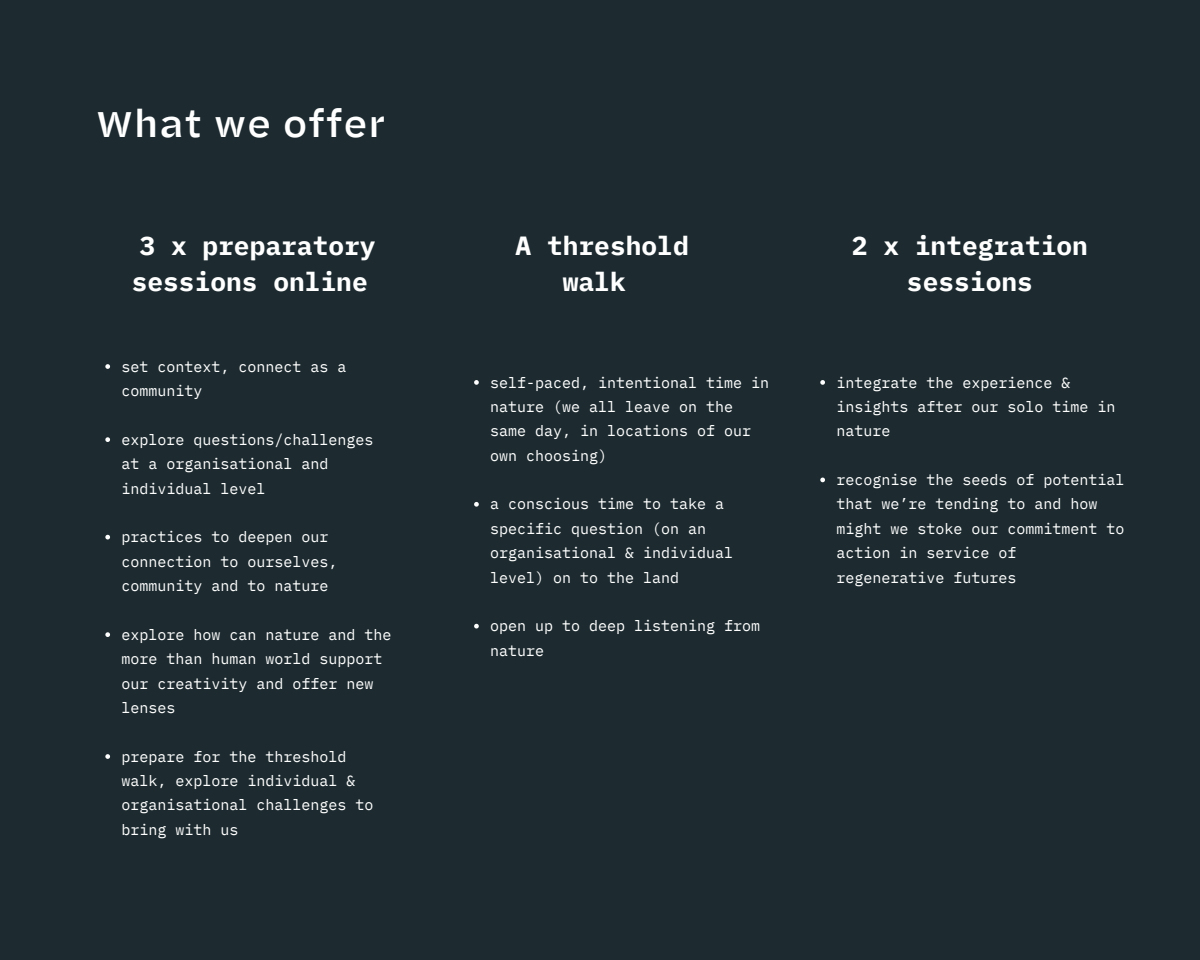
<style>
.page{position:relative;width:1200px;height:960px;background:#1d2b30}
.page>*{position:absolute;margin:0;border:0;box-sizing:border-box;transform-origin:0 0}
.t1{font:500 37.5px "Halyard Micro";color:#fff}
.t2{font:700 26.25px/36.5px "IBM Plex Mono";color:#fff;text-align:center}
.t3{font:15px/24.4px "IBM Plex Mono";color:#fff}
</style>
<div class="page">
<svg style="left:105px;top:364px;width:5px;height:5px"></svg>
<svg style="left:105px;top:437px;width:5px;height:5px"></svg>
<svg style="left:105px;top:535px;width:5px;height:4px"></svg>
<svg style="left:105px;top:632px;width:5px;height:5px"></svg>
<svg style="left:105px;top:754px;width:5px;height:5px"></svg>
<svg style="left:474px;top:380px;width:5px;height:5px"></svg>
<svg style="left:474px;top:502px;width:5px;height:5px"></svg>
<svg style="left:474px;top:624px;width:5px;height:5px"></svg>
<svg style="left:820px;top:380px;width:5px;height:5px"></svg>
<svg style="left:820px;top:478px;width:5px;height:4px"></svg>
<p class="t1" style="left:96px;top:96px;width:291px">What we offer</p>
<p class="t2" style="left:132px;top:226px;width:246px">3 x preparatory sessions online</p>
<p class="t2" style="left:563px;top:226px;width:127px;text-align:left;text-indent:-47px">A threshold walk</p>
<p class="t3" style="left:121px;top:354px;width:227px">set context, connect as a community</p>
<p class="t3" style="left:121px;top:427px;width:254px">explore questions/challenges at a organisational and individual level</p>
<p class="t3" style="left:121px;top:524px;width:218px">practices to deepen our connection to ourselves, community and to nature</p>
<p class="t3" style="left:121px;top:622px;width:272px">explore how can nature and the more than human world support our creativity and offer new lenses</p>
<p class="t3" style="left:121px;top:744px;width:254px">prepare for the threshold walk, explore individual &amp; organisational challenges to bring with us</p>
<p class="t3" style="left:490px;top:370px;width:281px">self-paced, intentional time in nature (we all leave on the same day, in locations of our own choosing)</p>
<p class="t3" style="left:490px;top:492px;width:245px">a conscious time to take a specific question (on an organisational &amp; individual level) on to the land</p>
<p class="t3" style="left:490px;top:614px;width:272px">open up to deep listening from nature</p>
<p class="t2" style="left:852px;top:226px;width:238px">2 x integration sessions</p>
<p class="t3" style="left:836px;top:370px;width:281px">integrate the experience &amp; insights after our solo time in nature</p>
<p class="t3" style="left:836px;top:467px;width:290px">recognise the seeds of potential that we’re tending to and how might we stoke our commitment to action in service of regenerative futures</p>
</div>
